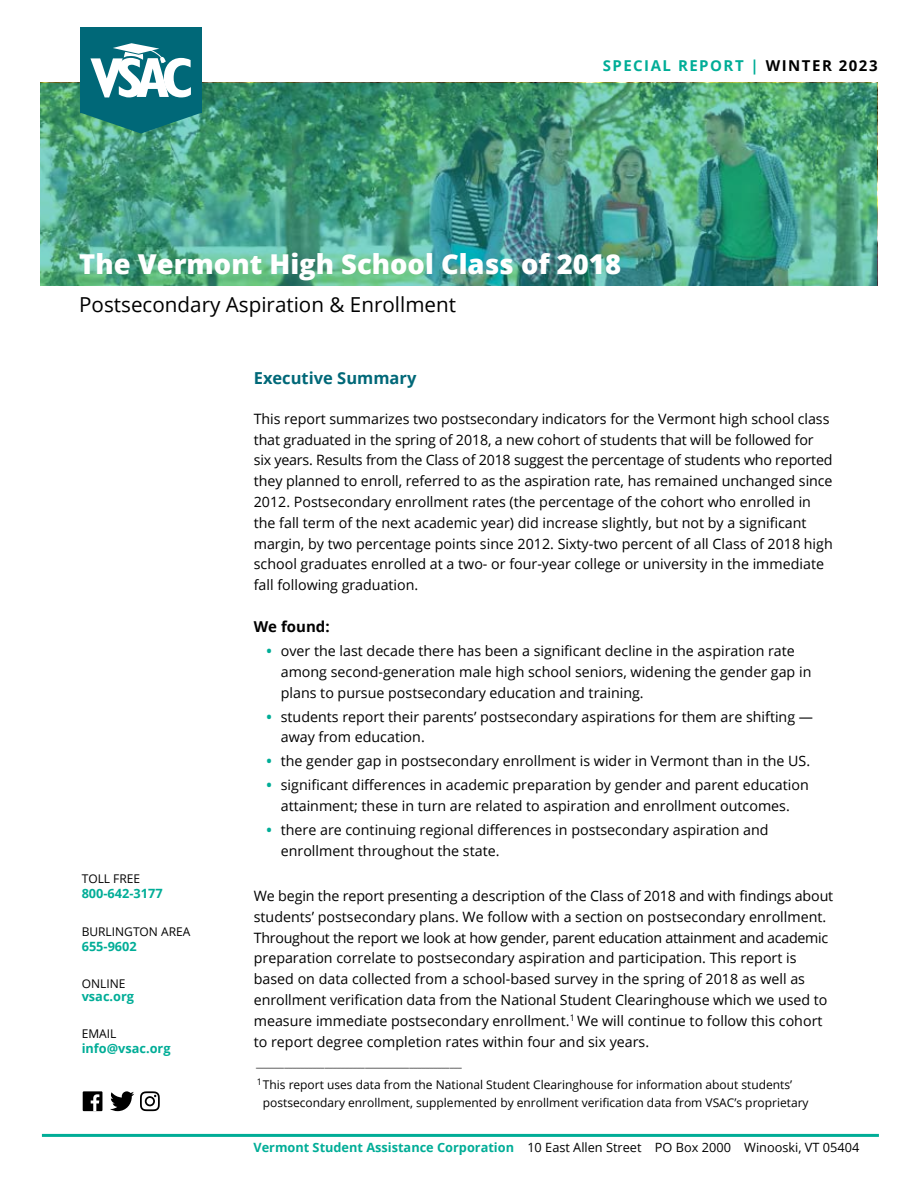
<style>
.page{position:relative;width:918px;height:1188px;background:#fff}
.page>*{position:absolute;margin:0;border:0;box-sizing:border-box;transform-origin:0 0}
.t1{font:800 27.3px "Open Sans";color:#fff}
.t2{font:20.7px "Open Sans";color:#000}
.t3{font:700 16.5px "Open Sans";color:#006878}
.t4{font:700 15px "Open Sans";letter-spacing:.1em;color:#00ad97}
.t5{font:700 15px "Open Sans";color:#000}
.t6{font:14.25px/20.9px "Open Sans";color:#000}
.t7{font:12.75px "Open Sans";color:#000}
.t8{font:700 12.75px "Open Sans";color:#00ad97}
.t9{font:12px/17.5px "Open Sans";color:#000}
.t10{font:9px "Open Sans";color:#000}
.s1{color:#000}
.s2{font-weight:700;color:#00ad97}
</style>
<div class="page">
<svg style="left:140px;top:1091px;width:20px;height:20px"></svg>
<div style="left:83px;top:1091px;width:19px;height:20px;background:#000"></div>
<svg style="left:91px;top:1094px;width:8px;height:17px"></svg>
<svg style="left:110px;top:1091px;width:24px;height:20px"></svg>
<hr style="left:42px;top:1134px;width:837px;height:3px;background:#00ad97">
<img style="left:40px;top:83px;width:838px;height:202px">
<div style="left:80px;top:28px;width:122px;height:85px;background:#006878"></div>
<svg style="left:80px;top:113px;width:122px;height:21px;background:#308f84"></svg>
<svg style="left:90px;top:43px;width:101px;height:54px"></svg>
<p class="t4" style="left:603px;top:55px;width:276px">SPECIAL REPORT | <span class="s1">WINTER 2023</span></p>
<h1 class="t1" style="left:79px;top:243px;width:543px">The Vermont High School Class of 2018</h1>
<h2 class="t2" style="left:79px;top:290px;width:378px">Postsecondary Aspiration &amp; Enrollment</h2>
<p class="t9" style="left:82px;top:870px;width:60px">TOLL FREE</p>
<p class="t8" style="left:82px;top:885px;width:83px">800-642-3177</p>
<p class="t9" style="left:82px;top:922px;width:110px">BURLINGTON AREA</p>
<p class="t8" style="left:82px;top:937px;width:57px">655-9602</p>
<p class="t9" style="left:82px;top:975px;width:45px">ONLINE</p>
<p class="t8" style="left:82px;top:987px;width:54px">vsac.org</p>
<p class="t9" style="left:82px;top:1025px;width:36px">EMAIL</p>
<p class="t8" style="left:82px;top:1040px;width:90px">info@vsac.org</p>
<p class="t3" style="left:254px;top:366px;width:164px">Executive Summary</p>
<p class="t6" style="left:254px;top:408px;width:580px">This report summarizes two postsecondary indicators for the Vermont high school class that graduated in the spring of 2018, a new cohort of students that will be followed for six years. Results from the Class of 2018 suggest the percentage of students who reported they planned to enroll, referred to as the aspiration rate, has remained unchanged since 2012. Postsecondary enrollment rates (the percentage of the cohort who enrolled in the fall term of the next academic year) did increase slightly, but not by a significant margin, by two percentage points since 2012. Sixty-two percent of all Class of 2018 high school graduates enrolled at a two- or four-year college or university in the immediate fall following graduation.</p>
<p class="t5" style="left:254px;top:616px;width:77px">We found:</p>
<p class="t6" style="left:281px;top:640px;width:532px;text-indent:-14px"><span class="s2">•</span> over the last decade there has been a significant decline in the aspiration rate among second-generation male high school seniors, widening the gender gap in plans to pursue postsecondary education and training.</p>
<p class="t6" style="left:281px;top:706px;width:534px;text-indent:-14px"><span class="s2">•</span> students report their parents’ postsecondary aspirations for them are shifting — away from education.</p>
<p class="t6" style="left:267px;top:750px;width:545px"><span class="s2">•</span> the gender gap in postsecondary enrollment is wider in Vermont than in the US.</p>
<p class="t6" style="left:267px;top:775px;width:544px;text-align:center"><span class="s2">•</span> significant differences in academic preparation by gender and parent education attainment; these in turn are related to aspiration and enrollment outcomes.</p>
<p class="t6" style="left:281px;top:819px;width:489px;text-indent:-14px"><span class="s2">•</span> there are continuing regional differences in postsecondary aspiration and enrollment throughout the state.</p>
<p class="t6" style="left:254px;top:885px;width:581px">We begin the report presenting a description of the Class of 2018 and with findings about students’ postsecondary plans. We follow with a section on postsecondary enrollment.<br>Throughout the report we look at how gender, parent education attainment and academic preparation correlate to postsecondary aspiration and participation. This report is based on data collected from a school-based survey in the spring of 2018 as well as enrollment verification data from the National Student Clearinghouse which we used to measure immediate postsecondary enrollment.<sup>1</sup> We will continue to follow this cohort to report degree completion rates within four and six years.</p>
<p class="t10" style="left:256px;top:1058px;width:207px">___________________________________________________</p>
<p class="t9" style="left:263px;top:1076px;width:547px;text-indent:-6px"><sup>1</sup>This report uses data from the National Student Clearinghouse for information about students’ postsecondary enrollment, supplemented by enrollment verification data from VSAC’s proprietary</p>
<p class="t7" style="left:253px;top:1139px;width:607px"><span class="s2">Vermont Student Assistance Corporation</span> 10 East Allen Street PO Box 2000 Winooski, VT 05404</p>
</div>
